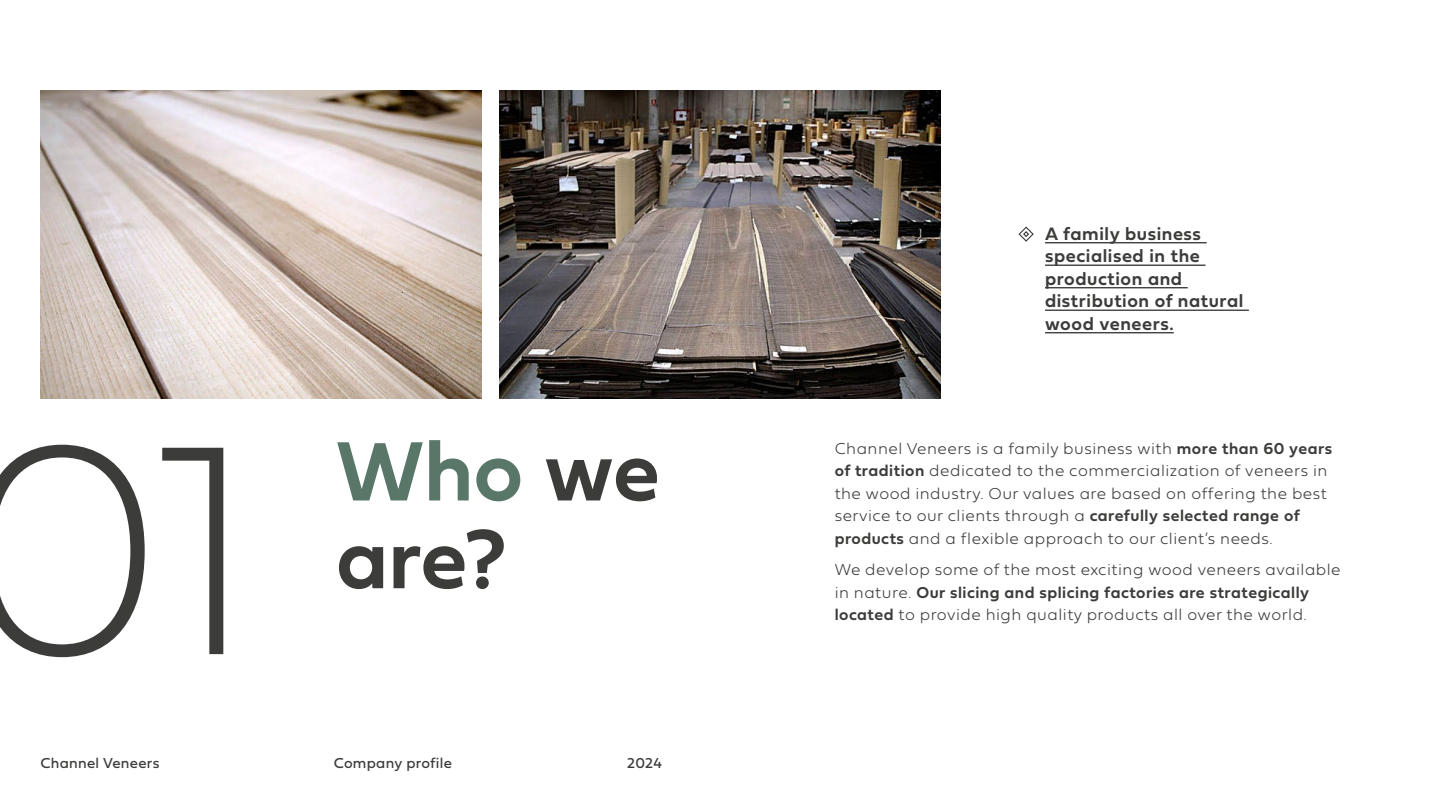
<style>
.page{position:relative;width:1440px;height:810px;background:#fff}
.page>*{position:absolute;margin:0;border:0;box-sizing:border-box;transform-origin:0 0}
.t1{font:311.25px "Fieldwork Geo Hair";color:#3c3c3b}
.t2{font:87.75px/87.8px "Fieldwork Geo Demibold";color:#3c3c3b}
.t3{font:18.75px/22.5px "Fieldwork Geo Demibold";letter-spacing:.03em;color:#3c3c3b}
.t4{font:100 16.5px/22.5px "Fieldwork Geo";letter-spacing:.03em;color:#3c3c3b}
.t5{font:16.5px "Fieldwork Geo Demibold";letter-spacing:.03em;color:#3c3c3b}
.t6{font:15px "Fieldwork Geo Regular";letter-spacing:.02em;color:#3c3c3b}
.s1{color:#597768}
.s2{font-family:"Fieldwork Geo Demibold";font-weight:400}
.s3{font-family:"Fieldwork Geo";font-weight:100}
</style>
<div class="page">
<img style="left:499px;top:90px;width:442px;height:309px">
<img style="left:40px;top:90px;width:442px;height:309px">
<hr style="left:1045px;top:242px;width:162px;height:1px;background:#3c3c3b">
<hr style="left:1045px;top:265px;width:161px;height:1px;background:#3c3c3b">
<hr style="left:1045px;top:287px;width:143px;height:1px;background:#3c3c3b">
<hr style="left:1045px;top:310px;width:204px;height:1px;background:#3c3c3b">
<hr style="left:1045px;top:332px;width:129px;height:1px;background:#3c3c3b">
<svg style="left:1018px;top:226px;width:16px;height:16px"></svg>
<h1 class="t1" style="left:-42px;top:303px;width:305px">01</h1>
<h2 class="t2" style="left:336px;top:424px;width:325px"><span class="s1">Who</span> we are?</h2>
<p class="t6" style="left:40px;top:751px;width:120px">Channel Veneers</p>
<p class="t6" style="left:334px;top:751px;width:120px">Company profile</p>
<p class="t6" style="left:627px;top:751px;width:36px">2024</p>
<p class="t3" style="left:1045px;top:221px;width:200px">A family business specialised in the production and distribution of natural wood veneers.</p>
<p class="t4" style="left:835px;top:436px;width:499px">Channel Veneers is a family business with <span class="s2">more than 60 years of tradition</span> dedicated to the commercialization of veneers in the wood industry. Our values are based on offering the best service to our clients through a <span class="s2">carefully selected range of products</span> and a flexible approach to our client’s needs.</p>
<p class="t4" style="left:835px;top:558px;width:508px">We develop some of the most exciting wood veneers available</p>
<p class="t5" style="left:835px;top:579px;width:476px"><span class="s3">in nature.</span> Our slicing and splicing factories are strategically</p>
<p class="t4" style="left:835px;top:603px;width:474px"><span class="s2">located</span> to provide high quality products all over the world.</p>
</div>
